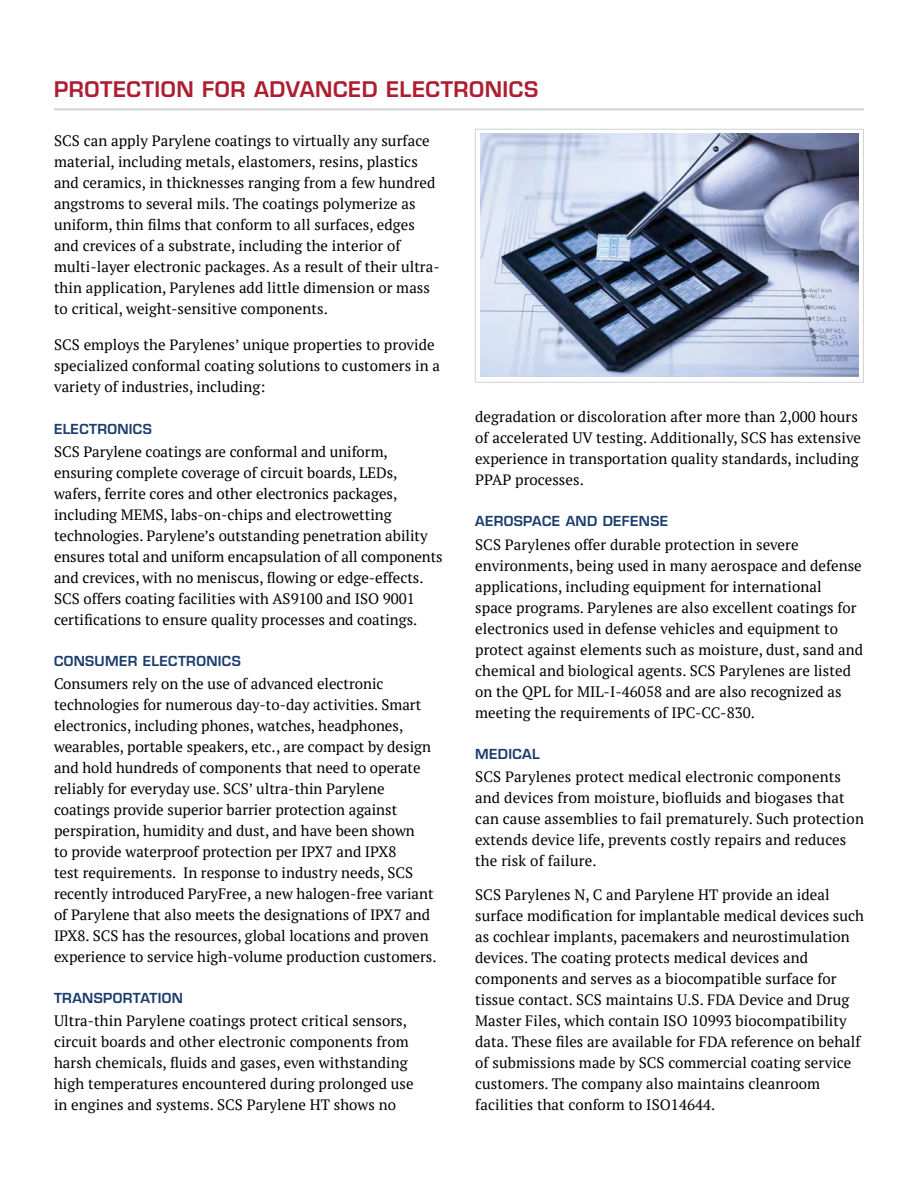
<style>
.page{position:relative;width:918px;height:1188px;background:#fff}
.page>*{position:absolute;margin:0;border:0;box-sizing:border-box;transform-origin:0 0}
.t1{font:600 21px "Eurostile LT Std";letter-spacing:.025em;color:#ad1e30}
.t2{font:15px/21px "PT Serif";letter-spacing:.005em;color:#000}
.t3{font:600 13.5px "Eurostile LT Std";letter-spacing:.025em;color:#1b3c6d}
</style>
<div class="page">
<hr style="left:54px;top:108px;width:810px;height:2px;background:#d5d6d8">
<img style="left:480px;top:133px;width:378px;height:244px">
<div style="left:475px;top:129px;width:389px;height:254px;border:1px solid #d5d6d8"></div>
<h1 class="t1" style="left:54px;top:76px;width:486px">PROTECTION FOR ADVANCED ELECTRONICS</h1>
<p class="t2" style="left:54px;top:130px;width:387px">SCS can apply Parylene coatings to virtually any surface material, including metals, elastomers, resins, plastics and ceramics, in thicknesses ranging from a few hundred angstroms to several mils. The coatings polymerize as uniform, thin films that conform to all surfaces, edges and crevices of a substrate, including the interior of multi-layer electronic packages. As a result of their ultra&shy;thin application, Parylenes add little dimension or mass to critical, weight-sensitive components.</p>
<p class="t2" style="left:54px;top:334px;width:387px">SCS employs the Parylenes’ unique properties to provide specialized conformal coating solutions to customers in a variety of industries, including:</p>
<p class="t3" style="left:54px;top:420px;width:99px">ELECTRONICS</p>
<p class="t2" style="left:54px;top:441px;width:390px">SCS Parylene coatings are conformal and uniform, ensuring complete coverage of circuit boards, LEDs, wafers, ferrite cores and other electronics packages, including MEMS, labs-on-chips and electrowetting technologies. Parylene’s outstanding penetration ability ensures total and uniform encapsulation of all components and crevices, with no meniscus, flowing or edge-effects.<br>SCS offers coating facilities with AS9100 and ISO 9001 certifications to ensure quality processes and coatings.</p>
<p class="t3" style="left:54px;top:652px;width:188px">CONSUMER ELECTRONICS</p>
<p class="t2" style="left:54px;top:673px;width:384px">Consumers rely on the use of advanced electronic technologies for numerous day-to-day activities. Smart electronics, including phones, watches, headphones, wearables, portable speakers, etc., are compact by design and hold hundreds of components that need to operate reliably for everyday use. SCS’ ultra-thin Parylene coatings provide superior barrier protection against perspiration, humidity and dust, and have been shown<br>to provide waterproof protection per IPX7 and IPX8<br>test requirements. In response to industry needs, SCS recently introduced ParyFree, a new halogen-free variant of Parylene that also meets the designations of IPX7 and IPX8. SCS has the resources, global locations and proven experience to service high-volume production customers.</p>
<p class="t3" style="left:54px;top:990px;width:130px">TRANSPORTATION</p>
<p class="t2" style="left:54px;top:1010px;width:361px">Ultra-thin Parylene coatings protect critical sensors, circuit boards and other electronic components from harsh chemicals, fluids and gases, even withstanding high temperatures encountered during prolonged use in engines and systems. SCS Parylene HT shows no</p>
<p class="t2" style="left:475px;top:406px;width:387px">degradation or discoloration after more than 2,000 hours of accelerated UV testing. Additionally, SCS has extensive experience in transportation quality standards, including PPAP processes.</p>
<p class="t3" style="left:475px;top:513px;width:194px">AEROSPACE AND DEFENSE</p>
<p class="t2" style="left:475px;top:534px;width:390px">SCS Parylenes offer durable protection in severe environments, being used in many aerospace and defense applications, including equipment for international<br>space programs. Parylenes are also excellent coatings for electronics used in defense vehicles and equipment to protect against elements such as moisture, dust, sand and chemical and biological agents. SCS Parylenes are listed on the QPL for MIL-I-46058 and are also recognized as meeting the requirements of IPC-CC-830.</p>
<p class="t3" style="left:475px;top:745px;width:66px">MEDICAL</p>
<p class="t2" style="left:475px;top:766px;width:390px">SCS Parylenes protect medical electronic components and devices from moisture, biofluids and biogases that can cause assemblies to fail prematurely. Such protection extends device life, prevents costly repairs and reduces the risk of failure.</p>
<p class="t2" style="left:475px;top:884px;width:390px">SCS Parylenes N, C and Parylene HT provide an ideal surface modification for implantable medical devices such as cochlear implants, pacemakers and neurostimulation devices. The coating protects medical devices and components and serves as a biocompatible surface for tissue contact. SCS maintains U.S. FDA Device and Drug Master Files, which contain ISO 10993 biocompatibility data. These files are available for FDA reference on behalf of submissions made by SCS commercial coating service customers. The company also maintains cleanroom facilities that conform to ISO14644.</p>
</div>
